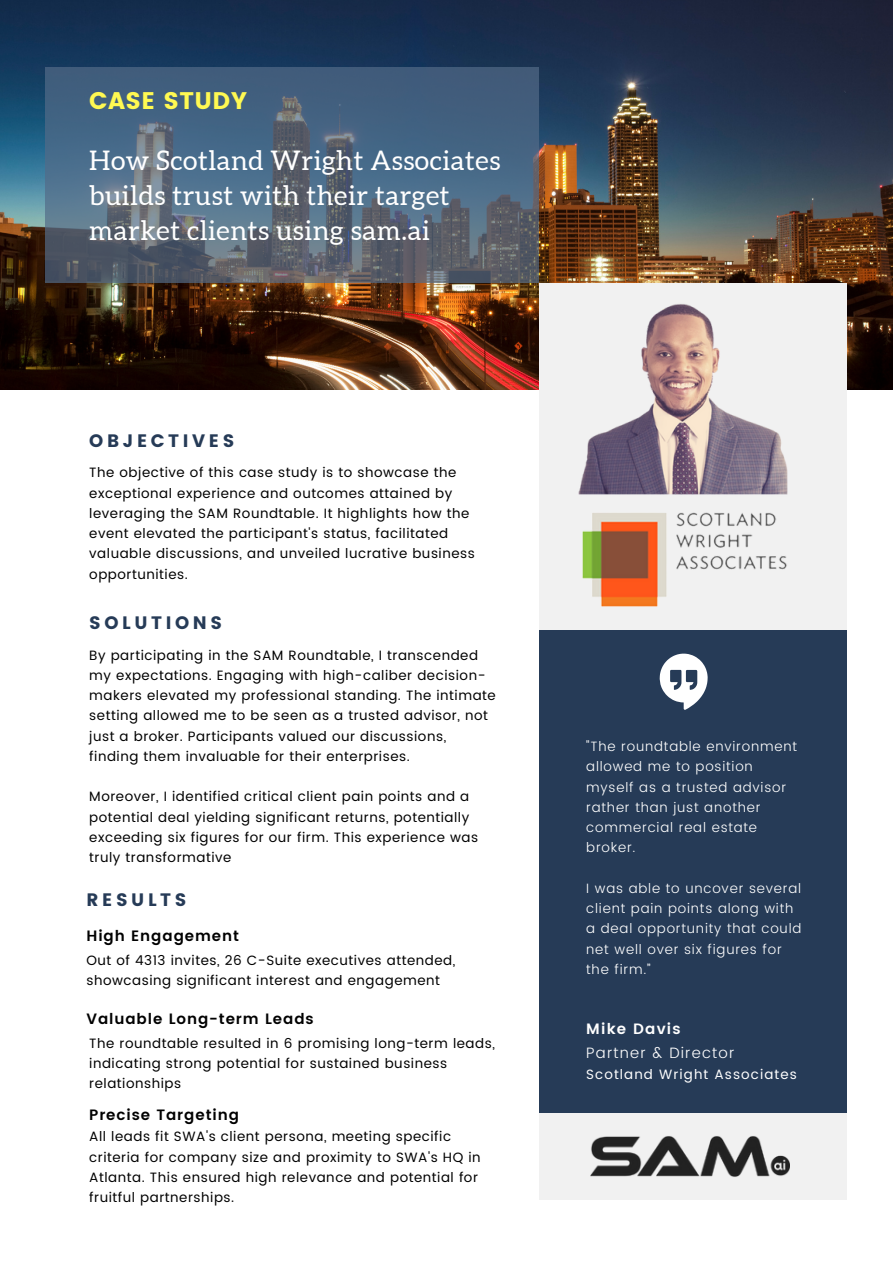
<style>
.page{position:relative;width:893px;height:1264px;background:#fff}
.page>*{position:absolute;margin:0;border:0;box-sizing:border-box;transform-origin:0 0}
.t1{font:27px/34.8px "Aleo";letter-spacing:.02em;color:#fff}
.t2{font:24px "Poppins";letter-spacing:.02em;color:#fff952}
.t3{font:18px "Poppins";letter-spacing:.2em;color:#263b57}
.t4{font:600 15px "Poppins";letter-spacing:.06em;color:#000}
.t5{font:300 15px "Poppins";letter-spacing:.08em;color:#fff}
.t6{font:600 15px "Poppins";letter-spacing:.08em;color:#fff}
.t7{font:13.5px/20.2px "Poppins";letter-spacing:.04em;color:#000}
.t8{font:300 13.5px/20.2px "Poppins";letter-spacing:.06em;color:#fff}
.t9{font:13.5px "Poppins";letter-spacing:.08em;color:#fff}
</style>
<div class="page">
<img style="left:0;top:0;width:892px;height:389px">
<div style="left:539px;top:283px;width:307px;height:385px;background:#f1f1f1"></div>
<div style="left:539px;top:629px;width:307px;height:502px;background:#263b57"></div>
<svg style="left:659px;top:653px;width:48px;height:56px"></svg>
<svg style="left:45px;top:67px;width:494px;height:216px"></svg>
<div style="left:539px;top:1113px;width:307px;height:86px;background:#f1f1f1"></div>
<img style="left:578px;top:304px;width:210px;height:191px">
<img style="left:582px;top:512px;width:205px;height:95px">
<img style="left:590px;top:1136px;width:199px;height:41px">
<p class="t2" style="left:89px;top:87px;width:159px">CASE STUDY</p>
<p class="t1" style="left:89px;top:144px;width:412px">How Scotland Wright Associates builds trust with their target market clients using sam.ai</p>
<p class="t3" style="left:89px;top:430px;width:147px">OBJECTIVES</p>
<p class="t7" style="left:89px;top:462px;width:387px">The objective of this case study is to showcase the exceptional experience and outcomes attained by leveraging the SAM Roundtable. It highlights how the event elevated the participant's status, facilitated valuable discussions, and unveiled lucrative business opportunities.</p>
<p class="t3" style="left:89px;top:612px;width:134px">SOLUTIONS</p>
<p class="t7" style="left:89px;top:645px;width:408px">By participating in the SAM Roundtable, I transcended my expectations. Engaging with high-caliber decision&shy;makers elevated my professional standing. The intimate setting allowed me to be seen as a trusted advisor, not just a broker. Participants valued our discussions, finding them invaluable for their enterprises.</p>
<p class="t7" style="left:89px;top:786px;width:390px">Moreover, I identified critical client pain points and a potential deal yielding significant returns, potentially exceeding six figures for our firm. This experience was truly transformative</p>
<p class="t3" style="left:86px;top:889px;width:101px">RESULTS</p>
<p class="t4" style="left:86px;top:926px;width:154px">High Engagement</p>
<p class="t7" style="left:86px;top:950px;width:370px">Out of 4313 invites, 26 C-Suite executives attended, showcasing significant interest and engagement</p>
<p class="t4" style="left:86px;top:1009px;width:229px">Valuable Long-term Leads</p>
<p class="t7" style="left:89px;top:1032px;width:407px">The roundtable resulted in 6 promising long-term leads, indicating strong potential for sustained business relationships</p>
<p class="t4" style="left:89px;top:1105px;width:151px">Precise Targeting</p>
<p class="t7" style="left:89px;top:1126px;width:393px">All leads fit SWA's client persona, meeting specific criteria for company size and proximity to SWA's HQ in Atlanta. This ensured high relevance and potential for fruitful partnerships.</p>
<p class="t8" style="left:586px;top:736px;width:212px">"The roundtable environment allowed me to position myself as a trusted advisor rather than just another commercial real estate broker.</p>
<p class="t8" style="left:586px;top:878px;width:216px">I was able to uncover several client pain points along with a deal opportunity that could net well over six figures for the firm.”</p>
<p class="t6" style="left:586px;top:1019px;width:96px">Mike Davis</p>
<p class="t5" style="left:586px;top:1043px;width:150px">Partner &amp; Director</p>
<p class="t9" style="left:586px;top:1066px;width:212px">Scotland Wright Associates</p>
</div>
